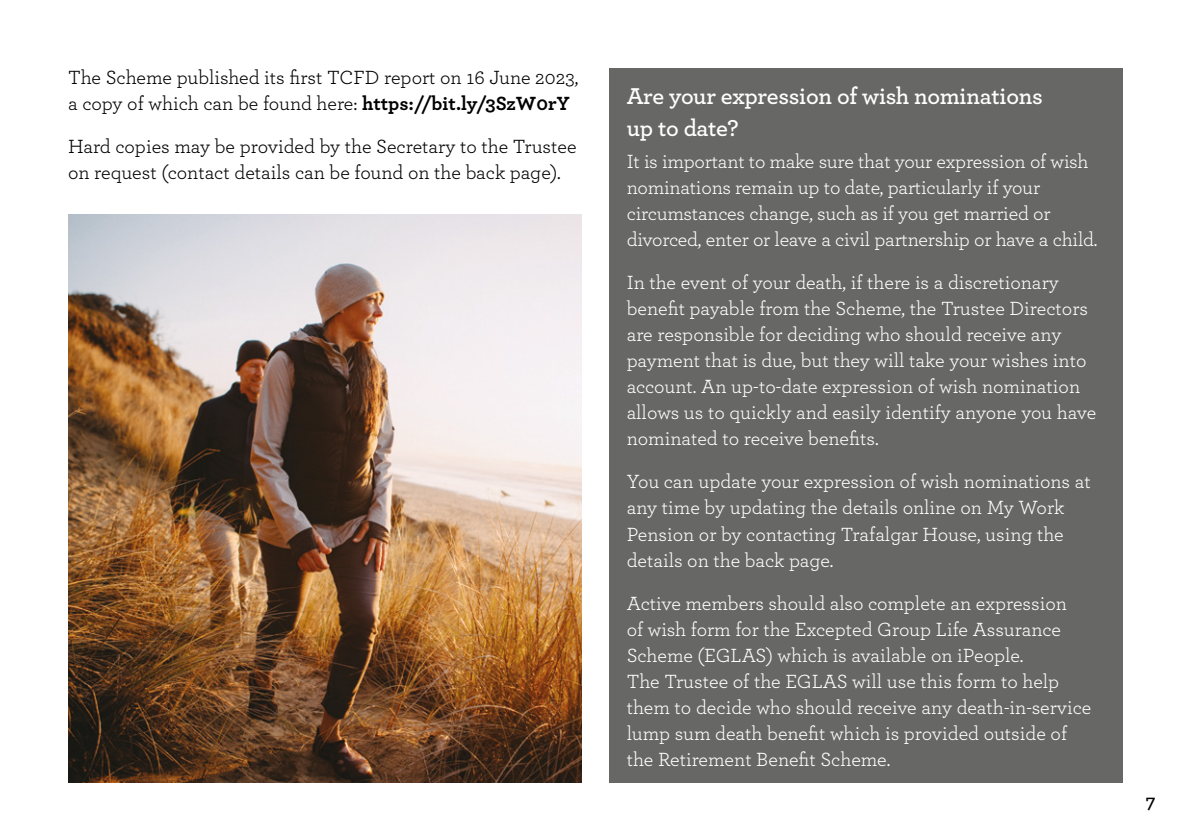
<style>
.page{position:relative;width:1191px;height:840px;background:#fff}
.page>*{position:absolute;margin:0;border:0;box-sizing:border-box;transform-origin:0 0}
.t1{font:600 24px/32px "Archer";letter-spacing:-.01em;color:#fff}
.t2{font:20px/26px "Archer";letter-spacing:-.005em;color:#fff}
.t3{font:20px/26px "Archer";color:#000}
.t4{font:600 20px "Archer";color:#000}
.s1{font-weight:700}
</style>
<div class="page">
<div style="left:609px;top:68px;width:514px;height:714px;background:#676766"></div>
<img style="left:68px;top:214px;width:513px;height:568px">
<p class="t3" style="left:68px;top:63px;width:512px">The Scheme published its first TCFD report on 16 June 2023, a copy of which can be found here: <span class="s1">https://bit.ly/3SzW0rY</span></p>
<p class="t3" style="left:68px;top:132px;width:510px">Hard copies may be provided by the Secretary to the Trustee on request (contact details can be found on the back page).</p>
<p class="t1" style="left:626px;top:79px;width:417px">Are your expression of wish nominations up to date?</p>
<p class="t2" style="left:626px;top:147px;width:472px">It is important to make sure that your expression of wish nominations remain up to date, particularly if your circumstances change, such as if you get married or divorced, enter or leave a civil partnership or have a child.</p>
<p class="t2" style="left:626px;top:268px;width:471px">In the event of your death, if there is a discretionary benefit payable from the Scheme, the Trustee Directors are responsible for deciding who should receive any payment that is due, but they will take your wishes into account. An up-to-date expression of wish nomination allows us to quickly and easily identify anyone you have nominated to receive benefits.</p>
<p class="t2" style="left:626px;top:467px;width:465px">You can update your expression of wish nominations at any time by updating the details online on My Work Pension or by contacting Trafalgar House, using the details on the back page.</p>
<p class="t2" style="left:626px;top:588px;width:466px">Active members should also complete an expression<br>of wish form for the Excepted Group Life Assurance Scheme (EGLAS) which is available on iPeople.<br>The Trustee of the EGLAS will use this form to help them to decide who should receive any death-in-service lump sum death benefit which is provided outside of the Retirement Benefit Scheme.</p>
<p class="t4" style="left:1145px;top:785px;width:11px">7</p>
</div>
